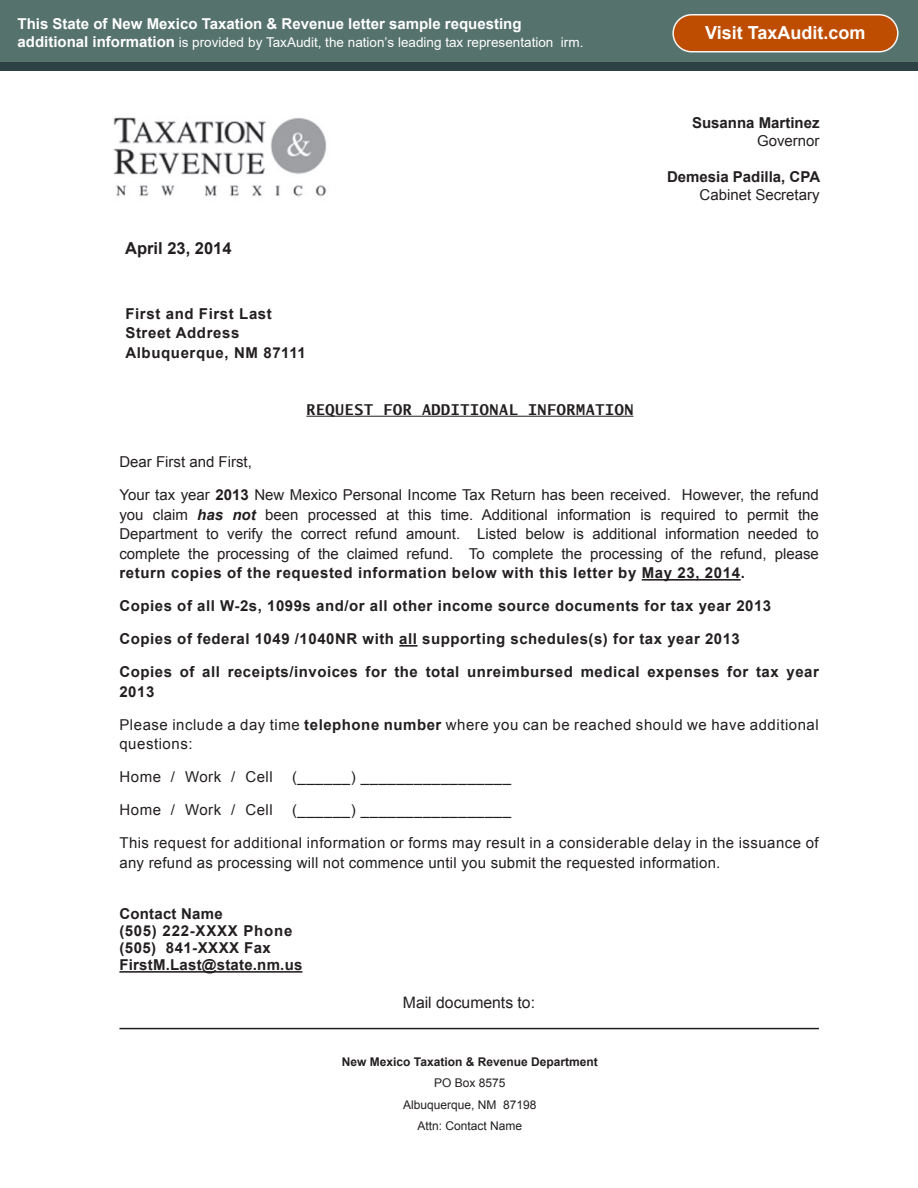
<style>
.page{position:relative;width:918px;height:1188px;background:#fff}
.page>*{position:absolute;margin:0;border:0;box-sizing:border-box;transform-origin:0 0}
.t1{font:700 18px "Arial";color:#fff}
.t2{font:700 16.5px "Arial";color:#231f20}
.t3{font:700 16.05px "Arial";color:#fff}
.t4{font:15.75px "Arial";color:#231f20}
.t5{font:15px/19.5px "Arial";letter-spacing:.03em;color:#231f20}
.t6{font:700 15px/19.5px "Arial";letter-spacing:.035em;color:#231f20}
.t7{font:15px/18px "Arial";color:#fff}
.t8{font:700 15px/17.2px "Arial";letter-spacing:.015em;color:#231f20}
.t9{font:700 15px "Arial";color:#fff}
.t10{font:700 15px/18px "Arial";color:#231f20;text-align:right}
.t11{font:700 15px "Lucida Sans Typewriter";letter-spacing:.04em;color:#231f20}
.t12{font:15px "Arial";color:#231f20}
.t13{font:13.5px "Arial";color:#fff}
.t14{font:12px/21.1px "Arial";color:#231f20;text-align:center}
.s1{font-weight:700;font-size:15px}
.s2{font-weight:400}
.s3{font-weight:700}
.s4{font-weight:700;font-style:italic}
</style>
<div class="page">
<div style="left:0;top:0;width:918px;height:69px;background:#55726c"></div>
<div style="left:0;top:63px;width:918px;height:8px;background:#2d4245"></div>
<div style="left:673px;top:15px;width:225px;height:37px;background:#be4d02;border-radius:18px"></div>
<div style="left:672px;top:14px;width:227px;height:39px;border:2px solid #f6f6f6;border-radius:18px"></div>
<hr style="left:306px;top:416px;width:327px;height:1px;background:#231f20">
<hr style="left:642px;top:579px;width:99px;height:2px;background:#231f20">
<svg style="left:399px;top:645px;width:19px;height:2px"></svg>
<hr style="left:119px;top:971px;width:183px;height:2px;background:#231f20">
<hr style="left:119px;top:1028px;width:700px;height:1px;background:#231f20">
<img style="left:113px;top:117px;width:214px;height:80px">
<p class="t9" style="left:18px;top:14px;width:506px">This State of New Mexico Taxation &amp; Revenue letter sample requesting</p>
<p class="t13" style="left:18px;top:33px;width:567px"><span class="s1">additional information</span> is provided by TaxAudit, the nation’s leading tax representation irm.</p>
<p class="t7" style="left:30px;top:17px;width:562px">This State of New Mexico Taxation &amp; Revenue letter sample requesting additional information is provided by TaxAudit.com, the nation’s leading Tax Audit Defense firm.</p>
<p class="t3" style="left:656px;top:17px;width:203px">Received an Audit Notice?</p>
<p class="t1" style="left:705px;top:20px;width:162px">Visit TaxAudit.com</p>
<p class="t2" style="left:125px;top:238px;width:108px">April 23, 2014</p>
<p class="t6" style="left:125px;top:304px;width:182px">First and First Last<br>Street Address<br>Albuquerque, NM 87111</p>
<p class="t11" style="left:306px;top:401px;width:329px">REQUEST FOR ADDITIONAL INFORMATION</p>
<p class="t10" style="left:692px;top:114px;width:129px">Susanna Martinez<br><span class="s2">Governor</span></p>
<p class="t10" style="left:667px;top:168px;width:155px">Demesia Padilla, CPA<br><span class="s2">Cabinet Secretary</span></p>
<p class="t12" style="left:119px;top:452px;width:134px">Dear First and First,</p>
<p class="t5" style="left:119px;top:485px;width:701px;text-align:justify">Your tax year <span class="s3">2013</span> New Mexico Personal Income Tax Return has been received. However, the refund you claim <span class="s4">has not</span> been processed at this time. Additional information is required to permit the Department to verify the correct refund amount. Listed below is additional information needed to complete the processing of the claimed refund. To complete the processing of the refund, please <span class="s3">return copies of the requested information below with this letter by May 23, 2014.</span></p>
<p class="t6" style="left:119px;top:597px;width:653px">Copies of all W-2s, 1099s and/or all other income source documents for tax year 2013</p>
<p class="t6" style="left:119px;top:630px;width:622px">Copies of federal 1049 /1040NR with all supporting schedules(s) for tax year 2013</p>
<p class="t6" style="left:119px;top:663px;width:701px">Copies of all receipts/invoices for the total unreimbursed medical expenses for tax year<br>2013</p>
<p class="t5" style="left:119px;top:715px;width:701px">Please include a day time <span class="s3">telephone number</span> where you can be reached should we have additional questions:</p>
<p class="t5" style="left:119px;top:767px;width:155px">Home / Work / Cell</p>
<p class="t5" style="left:292px;top:767px;width:221px">(______) _________________</p>
<p class="t5" style="left:119px;top:800px;width:155px">Home / Work / Cell</p>
<p class="t5" style="left:292px;top:800px;width:221px">(______) _________________</p>
<p class="t5" style="left:119px;top:833px;width:701px">This request for additional information or forms may result in a considerable delay in the issuance of any refund as processing will not commence until you submit the requested information.</p>
<p class="t8" style="left:119px;top:905px;width:184px">Contact Name<br>(505) 222-XXXX Phone (505) 841-XXXX Fax<br>FirstM.Last@state.nm.us</p>
<p class="t4" style="left:403px;top:993px;width:134px">Mail documents to:</p>
<p class="t14" style="left:342px;top:1052px;width:257px"><span class="s3">New Mexico Taxation &amp; Revenue Department<br></span>PO Box 8575<br>Albuquerque, NM 87198<br>Attn: Contact Name</p>
</div>
